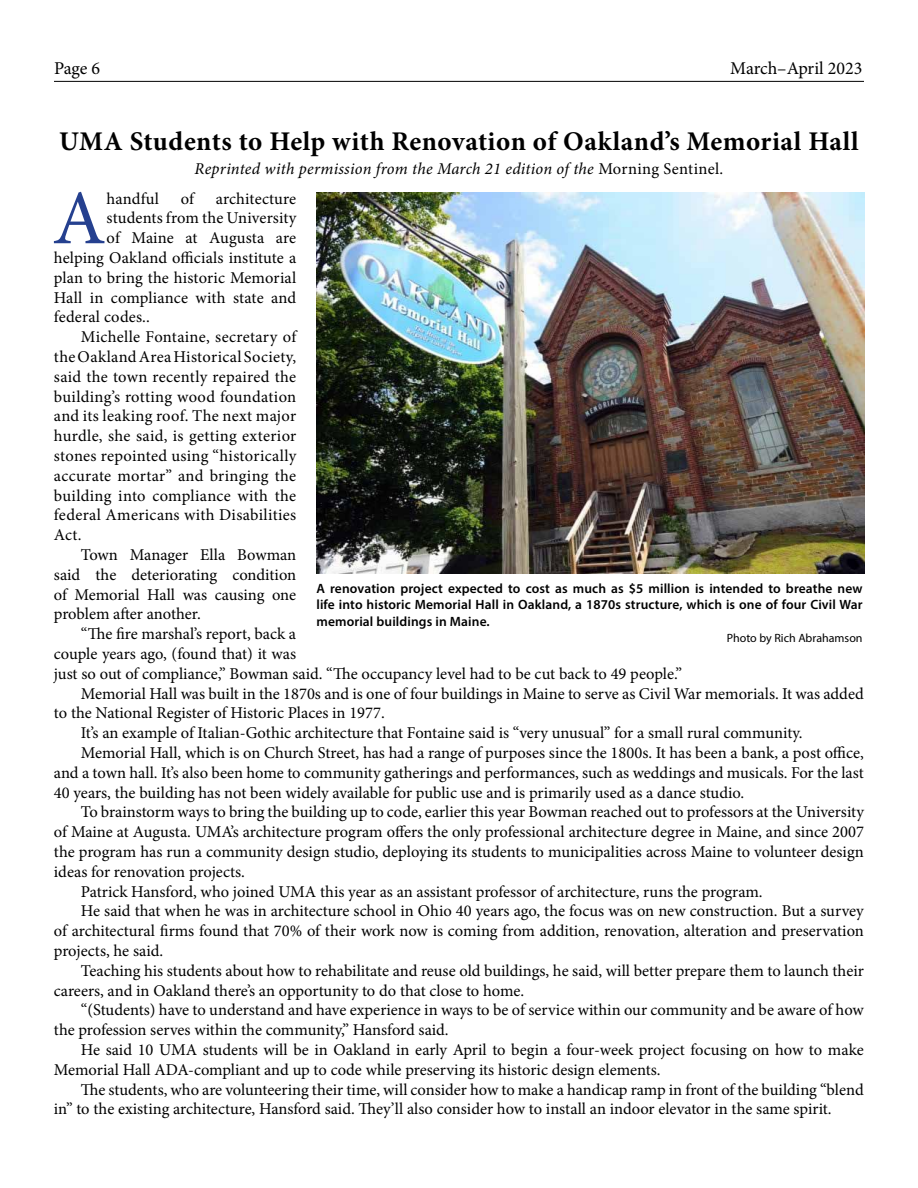
<style>
.page{position:relative;width:918px;height:1188px;background:#fff}
.page>*{position:absolute;margin:0;border:0;box-sizing:border-box;transform-origin:0 0}
.t1{font:77.4px "Minion Pro";color:#25408f}
.t2{font:700 27px "Minion Pro";letter-spacing:.015em;color:#000}
.t3{font:18px "Minion Pro";letter-spacing:-.005em;color:#000}
.t4{font:16.5px "Minion Pro";color:#000}
.t5{font:16.5px "Minion Pro";letter-spacing:.02em;color:#000}
.t6{font:italic 16.5px "Minion Pro";letter-spacing:.01em;color:#000}
.t7{font:600 13.5px/16.2px "Myriad Pro";letter-spacing:.01em;color:#000;text-align:justify}
.t8{font:12px "Myriad Pro";color:#000}
.s1{font-style:normal}
</style>
<div class="page">
<hr style="left:54px;top:81px;width:810px;height:1px;background:#000">
<img style="left:317px;top:192px;width:547px;height:381px">
<p class="t3" style="left:54px;top:56px;width:48px">Page 6</p>
<p class="t3" style="left:730px;top:56px;width:134px">March–April 2023</p>
<h2 class="t2" style="left:59px;top:122px;width:801px">UMA Students to Help with Renovation of Oakland’s Memorial Hall</h2>
<p class="t6" style="left:195px;top:157px;width:530px">Reprinted with permission from the March 21 edition of the <span class="s1">Morning Sentinel.</span></p>
<h1 class="t1" style="left:52px;top:167px;width:55px">A</h1>
<p class="t4" style="left:107px;top:187px;width:54px">handful</p>
<p class="t4" style="left:181px;top:187px;width:15px">of</p>
<p class="t4" style="left:216px;top:187px;width:82px">architecture</p>
<p class="t4" style="left:107px;top:207px;width:191px">students from the University</p>
<p class="t4" style="left:107px;top:227px;width:191px">of Maine at Augusta are</p>
<p class="t4" style="left:54px;top:247px;width:244px">helping Oakland officials institute a</p>
<p class="t4" style="left:54px;top:267px;width:244px">plan to bring the historic Memorial</p>
<p class="t4" style="left:54px;top:286px;width:244px">Hall in compliance with state and</p>
<p class="t4" style="left:54px;top:306px;width:98px">federal codes..</p>
<p class="t4" style="left:81px;top:326px;width:217px">Michelle Fontaine, secretary of</p>
<p class="t5" style="left:54px;top:346px;width:244px">the Oakland Area Historical Society,</p>
<p class="t5" style="left:54px;top:366px;width:244px">said the town recently repaired the</p>
<p class="t5" style="left:54px;top:385px;width:244px">building’s rotting wood foundation</p>
<p class="t5" style="left:54px;top:405px;width:244px">and its leaking roof. The next major</p>
<p class="t5" style="left:54px;top:425px;width:244px">hurdle, she said, is getting exterior</p>
<p class="t4" style="left:54px;top:445px;width:244px">stones repointed using “historically</p>
<p class="t5" style="left:54px;top:465px;width:244px">accurate mortar” and bringing the</p>
<p class="t5" style="left:54px;top:484px;width:244px">building into compliance with the</p>
<p class="t5" style="left:54px;top:504px;width:244px">federal Americans with Disabilities</p>
<p class="t4" style="left:54px;top:524px;width:29px">Act.</p>
<p class="t4" style="left:81px;top:544px;width:217px">Town Manager Ella Bowman</p>
<p class="t4" style="left:54px;top:564px;width:244px">said the deteriorating condition</p>
<p class="t4" style="left:54px;top:583px;width:244px">of Memorial Hall was causing one</p>
<p class="t4" style="left:54px;top:603px;width:148px">problem after another.</p>
<p class="t4" style="left:81px;top:623px;width:217px">“The fire marshal’s report, back a</p>
<p class="t4" style="left:54px;top:643px;width:244px">couple years ago, (found that) it was</p>
<p class="t4" style="left:54px;top:663px;width:630px">just so out of compliance,” Bowman said. “The occupancy level had to be cut back to 49 people.”</p>
<p class="t4" style="left:81px;top:682px;width:784px">Memorial Hall was built in the 1870s and is one of four buildings in Maine to serve as Civil War memorials. It was added</p>
<p class="t4" style="left:54px;top:702px;width:332px">to the National Register of Historic Places in 1977.</p>
<p class="t4" style="left:81px;top:722px;width:723px">It’s an example of Italian-Gothic architecture that Fontaine said is “very unusual” for a small rural community.</p>
<p class="t4" style="left:81px;top:742px;width:784px">Memorial Hall, which is on Church Street, has had a range of purposes since the 1800s. It has been a bank, a post office,</p>
<p class="t4" style="left:54px;top:762px;width:811px">and a town hall. It’s also been home to community gatherings and performances, such as weddings and musicals. For the last</p>
<p class="t4" style="left:54px;top:781px;width:692px">40 years, the building has not been widely available for public use and is primarily used as a dance studio.</p>
<p class="t4" style="left:81px;top:801px;width:785px">To brainstorm ways to bring the building up to code, earlier this year Bowman reached out to professors at the University</p>
<p class="t4" style="left:54px;top:821px;width:812px">of Maine at Augusta. UMA’s architecture program offers the only professional architecture degree in Maine, and since 2007</p>
<p class="t4" style="left:54px;top:841px;width:811px">the program has run a community design studio, deploying its students to municipalities across Maine to volunteer design</p>
<p class="t4" style="left:54px;top:861px;width:193px">ideas for renovation projects.</p>
<p class="t4" style="left:81px;top:880px;width:683px">Patrick Hansford, who joined UMA this year as an assistant professor of architecture, runs the program.</p>
<p class="t4" style="left:81px;top:900px;width:785px">He said that when he was in architecture school in Ohio 40 years ago, the focus was on new construction. But a survey</p>
<p class="t4" style="left:54px;top:920px;width:812px">of architectural firms found that 70% of their work now is coming from addition, renovation, alteration and preservation</p>
<p class="t4" style="left:54px;top:940px;width:111px">projects, he said.</p>
<p class="t4" style="left:81px;top:960px;width:784px">Teaching his students about how to rehabilitate and reuse old buildings, he said, will better prepare them to launch their</p>
<p class="t4" style="left:54px;top:979px;width:472px">careers, and in Oakland there’s an opportunity to do that close to home.</p>
<p class="t4" style="left:81px;top:999px;width:784px">“(Students) have to understand and have experience in ways to be of service within our community and be aware of how</p>
<p class="t4" style="left:54px;top:1019px;width:396px">the profession serves within the community,” Hansford said.</p>
<p class="t4" style="left:81px;top:1039px;width:784px">He said 10 UMA students will be in Oakland in early April to begin a four-week project focusing on how to make</p>
<p class="t4" style="left:54px;top:1059px;width:608px">Memorial Hall ADA-compliant and up to code while preserving its historic design elements.</p>
<p class="t4" style="left:81px;top:1078px;width:784px">The students, who are volunteering their time, will consider how to make a handicap ramp in front of the building “blend</p>
<p class="t4" style="left:54px;top:1098px;width:779px">in” to the existing architecture, Hansford said. They’ll also consider how to install an indoor elevator in the same spirit.</p>
<p class="t7" style="left:316px;top:580px;width:548px">A renovation project expected to cost as much as $5 million is intended to breathe new life into historic Memorial Hall in Oakland, a 1870s structure, which is one of four Civil War memorial buildings in Maine.</p>
<p class="t8" style="left:727px;top:631px;width:137px">Photo by Rich Abrahamson</p>
</div>
